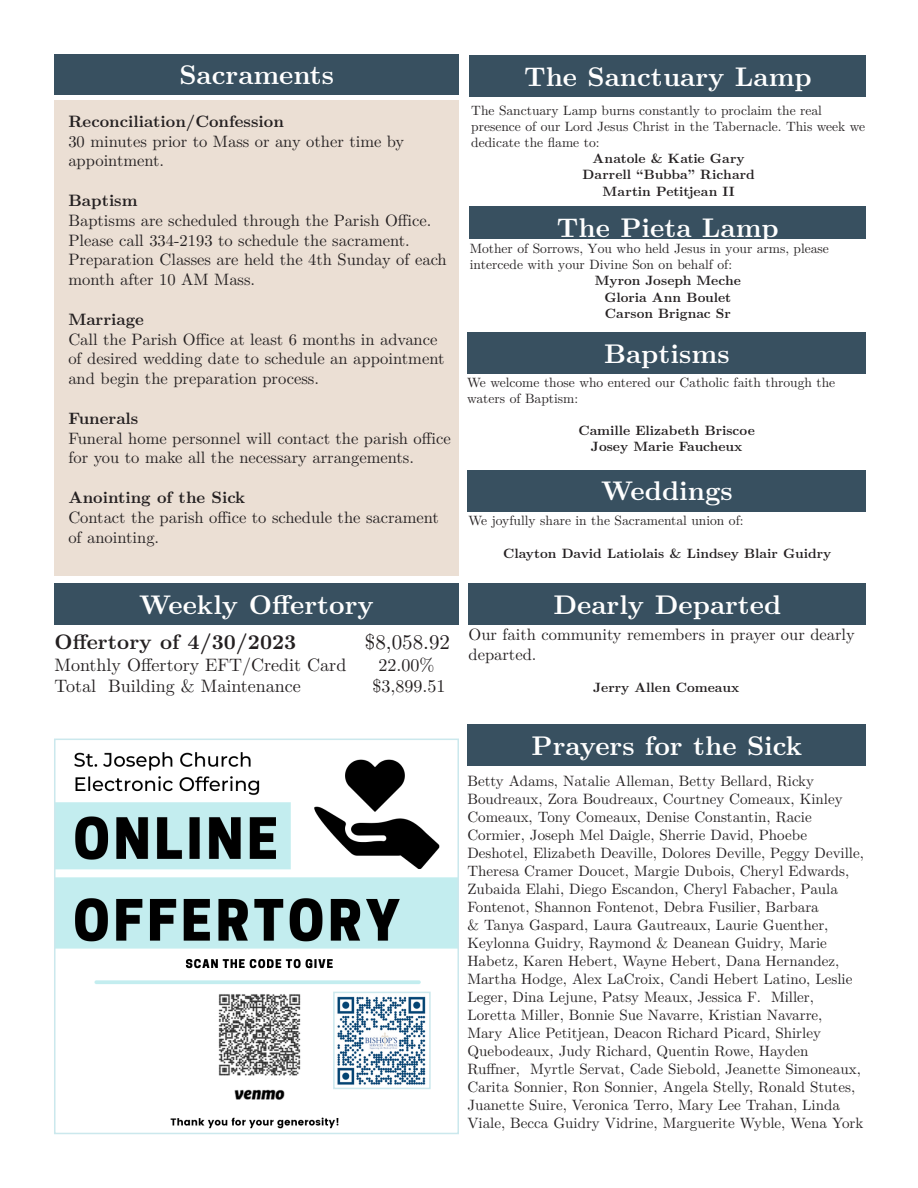
<style>
.page{position:relative;width:918px;height:1188px;background:#fff}
.page>*{position:absolute;margin:0;border:0;box-sizing:border-box;transform-origin:0 0}
.t1{font:700 27px "LM Roman 10";color:#fff}
.t2{font:700 21px "LM Roman 10";color:#231f20}
.t3{font:21px "LM Roman 10";color:#231f20}
.t4{font:18px "LM Roman 10";color:#231f20}
.t5{font:16.5px/19.8px "LM Roman 10";color:#231f20}
.t6{font:700 16.5px "LM Roman 10";color:#231f20}
.t7{font:15px/18px "LM Roman 10";color:#231f20}
.t8{font:13.5px/16.2px "LM Roman 10";color:#231f20}
.t9{font:700 13.5px "LM Roman 10";color:#231f20}
</style>
<div class="page">
<div style="left:55px;top:54px;width:404px;height:40px;background:#385060"></div>
<div style="left:55px;top:101px;width:404px;height:475px;background:#ebdfd4"></div>
<div style="left:467px;top:725px;width:399px;height:41px;background:#385060"></div>
<div style="left:470px;top:56px;width:396px;height:41px;background:#385060"></div>
<div style="left:470px;top:207px;width:396px;height:32px;background:#385060"></div>
<div style="left:468px;top:333px;width:398px;height:41px;background:#385060"></div>
<div style="left:468px;top:470px;width:398px;height:41px;background:#385060"></div>
<div style="left:54px;top:584px;width:405px;height:41px;background:#385060"></div>
<img style="left:57px;top:752px;width:399px;height:377px">
<div style="left:54px;top:739px;width:405px;height:395px;border:2px solid #cbe8ed"></div>
<img style="left:336px;top:995px;width:92px;height:91px">
<div style="left:333px;top:992px;width:98px;height:97px;border:2px solid #cbe8ed"></div>
<div style="left:469px;top:584px;width:397px;height:41px;background:#385060"></div>
<p class="t1" style="left:179px;top:54px;width:156px">Sacraments</p>
<p class="t6" style="left:68px;top:108px;width:217px">Reconciliation/Confession</p>
<p class="t5" style="left:68px;top:130px;width:337px">30 minutes prior to Mass or any other time by appointment.</p>
<p class="t6" style="left:68px;top:187px;width:71px">Baptism</p>
<p class="t5" style="left:68px;top:209px;width:380px">Baptisms are scheduled through the Parish Office.<br>Please call 334-2193 to schedule the sacrament.<br>Preparation Classes are held the 4th Sunday of each month after 10 AM Mass.</p>
<p class="t6" style="left:68px;top:306px;width:77px">Marriage</p>
<p class="t5" style="left:68px;top:328px;width:378px">Call the Parish Office at least 6 months in advance of desired wedding date to schedule an appointment and begin the preparation process.</p>
<p class="t6" style="left:68px;top:405px;width:71px">Funerals</p>
<p class="t5" style="left:68px;top:427px;width:384px">Funeral home personnel will contact the parish office for you to make all the necessary arrangements.</p>
<p class="t6" style="left:68px;top:484px;width:178px">Anointing of the Sick</p>
<p class="t5" style="left:68px;top:506px;width:372px">Contact the parish office to schedule the sacrament of anointing.</p>
<p class="t1" style="left:139px;top:583px;width:236px">Weekly Offertory</p>
<p class="t2" style="left:55px;top:625px;width:243px">Offertory of 4/30/2023</p>
<p class="t3" style="left:365px;top:625px;width:87px">$8,058.92</p>
<p class="t4" style="left:55px;top:650px;width:293px">Monthly Offertory EFT/Credit Card</p>
<p class="t4" style="left:379px;top:650px;width:57px">22.00%</p>
<p class="t4" style="left:55px;top:672px;width:248px">Total Building &amp; Maintenance</p>
<p class="t4" style="left:373px;top:672px;width:75px">$3,899.51</p>
<p class="t1" style="left:524px;top:55px;width:289px">The Sanctuary Lamp</p>
<p class="t8" style="left:471px;top:101px;width:395px">The Sanctuary Lamp burns constantly to proclaim the real presence of our Lord Jesus Christ in the Tabernacle. This week we dedicate the flame to:</p>
<p class="t9" style="left:593px;top:148px;width:154px">Anatole &amp; Katie Gary</p>
<p class="t9" style="left:583px;top:164px;width:174px">Darrell “Bubba” Richard</p>
<p class="t9" style="left:603px;top:180px;width:134px">Martin Petitjean II</p>
<p class="t1" style="left:557px;top:206px;width:223px">The Pieta Lamp</p>
<p class="t8" style="left:470px;top:239px;width:361px">Mother of Sorrows, You who held Jesus in your arms, please intercede with your Divine Son on behalf of:</p>
<p class="t9" style="left:595px;top:270px;width:148px">Myron Joseph Meche</p>
<p class="t9" style="left:605px;top:286px;width:128px">Gloria Ann Boulet</p>
<p class="t9" style="left:605px;top:302px;width:128px">Carson Brignac Sr</p>
<p class="t1" style="left:604px;top:332px;width:127px">Baptisms</p>
<p class="t8" style="left:467px;top:373px;width:370px">We welcome those who entered our Catholic faith through the waters of Baptism:</p>
<p class="t9" style="left:579px;top:420px;width:178px">Camille Elizabeth Briscoe</p>
<p class="t9" style="left:591px;top:436px;width:153px">Josey Marie Faucheux</p>
<p class="t1" style="left:601px;top:470px;width:133px">Weddings</p>
<p class="t8" style="left:469px;top:512px;width:277px">We joyfully share in the Sacramental union of:</p>
<p class="t9" style="left:503px;top:542px;width:330px">Clayton David Latiolais &amp; Lindsey Blair Guidry</p>
<p class="t1" style="left:553px;top:583px;width:230px">Dearly Departed</p>
<p class="t5" style="left:469px;top:623px;width:388px">Our faith community remembers in prayer our dearly departed.</p>
<p class="t9" style="left:593px;top:677px;width:147px">Jerry Allen Comeaux</p>
<p class="t1" style="left:532px;top:724px;width:272px">Prayers for the Sick</p>
<p class="t7" style="left:467px;top:771px;width:398px">Betty Adams, Natalie Alleman, Betty Bellard, Ricky Boudreaux, Zora Boudreaux, Courtney Comeaux, Kinley Comeaux, Tony Comeaux, Denise Constantin, Racie Cormier, Joseph Mel Daigle, Sherrie David, Phoebe Deshotel, Elizabeth Deaville, Dolores Deville, Peggy Deville, Theresa Cramer Doucet, Margie Dubois, Cheryl Edwards, Zubaida Elahi, Diego Escandon, Cheryl Fabacher, Paula Fontenot, Shannon Fontenot, Debra Fusilier, Barbara<br>&amp; Tanya Gaspard, Laura Gautreaux, Laurie Guenther, Keylonna Guidry, Raymond &amp; Deanean Guidry, Marie Habetz, Karen Hebert, Wayne Hebert, Dana Hernandez, Martha Hodge, Alex LaCroix, Candi Hebert Latino, Leslie Leger, Dina Lejune, Patsy Meaux, Jessica F. Miller, Loretta Miller, Bonnie Sue Navarre, Kristian Navarre,<br>Mary Alice Petitjean, Deacon Richard Picard, Shirley Quebodeaux, Judy Richard, Quentin Rowe, Hayden Ruffner, Myrtle Servat, Cade Siebold, Jeanette Simoneaux, Carita Sonnier, Ron Sonnier, Angela Stelly, Ronald Stutes, Juanette Suire, Veronica Terro, Mary Lee Trahan, Linda Viale, Becca Guidry Vidrine, Marguerite Wyble, Wena York</p>
</div>
